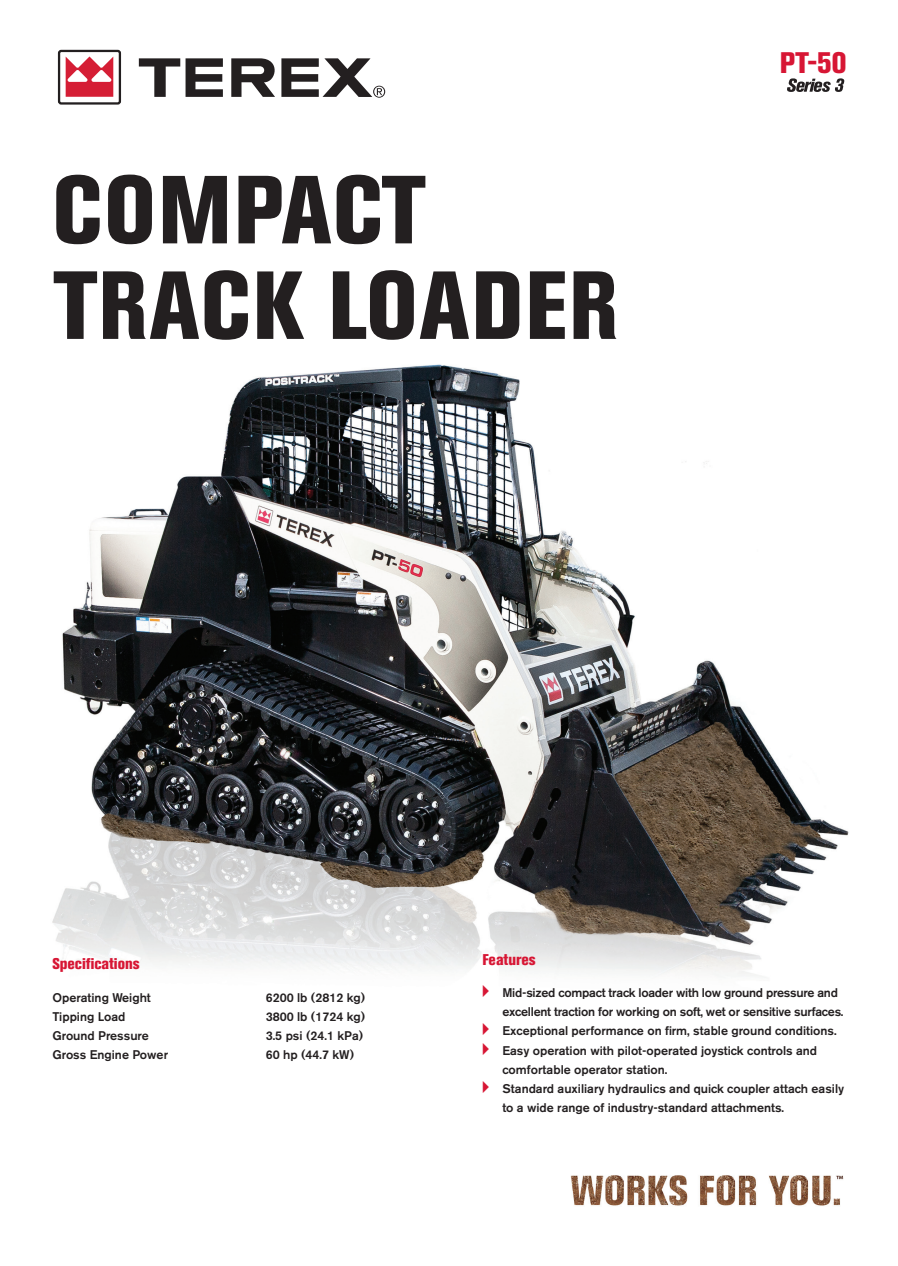
<style>
.page{position:relative;width:898px;height:1266px;background:#fff}
.page>*{position:absolute;margin:0;border:0;box-sizing:border-box;transform-origin:0 0}
.t1{font:800 condensed 95.55px/95.6px "Akzidenz Grotesk BE";letter-spacing:.015em;color:#231f20}
.t2{font:800 condensed 29.4px "Akzidenz Grotesk BE";color:#d71634}
.t3{font:800 condensed 29.25px "Akzidenz Grotesk BE";color:#d71634}
.t4{font:800 condensed 15.45px "Akzidenz Grotesk BE";color:#d71634}
.t5{font:500 12.45px/19px "Akzidenz Grotesk BE";color:#231f20}
</style>
<div class="page">
<img style="left:52px;top:364px;width:797px;height:612px">
<svg style="left:787px;top:78px;width:57px;height:14px"></svg>
<img style="left:570px;top:1175px;width:274px;height:31px">
<div style="left:58px;top:50px;width:63px;height:55px;border:2px solid #231f20;border-radius:2px"></div>
<svg style="left:65px;top:57px;width:48px;height:40px"></svg>
<svg style="left:138px;top:58px;width:247px;height:40px"></svg>
<svg style="left:483px;top:924px;width:6px;height:12px"></svg>
<svg style="left:483px;top:876px;width:12px;height:22px"></svg>
<svg style="left:483px;top:943px;width:12px;height:21px"></svg>
<h1 class="t1" style="left:58px;top:162px;width:568px">COMPACT<br>TRACK LOADER</h1>
<h1 class="t1" style="left:52px;top:262px;width:376px">COMPACT</h1>
<h3 class="t3" style="left:785px;top:45px;width:68px">PT-60</h3>
<h2 class="t2" style="left:780px;top:46px;width:68px">PT-50</h2>
<p class="t4" style="left:52px;top:955px;width:89px">Specifications</p>
<p class="t5" style="left:52px;top:988px;width:100px">Operating Weight</p>
<p class="t5" style="left:266px;top:988px;width:101px">6200 lb (2812 kg)</p>
<p class="t5" style="left:52px;top:1007px;width:74px">Tipping Load</p>
<p class="t5" style="left:266px;top:1007px;width:101px">3800 lb (1724 kg)</p>
<p class="t5" style="left:52px;top:1026px;width:98px">Ground Pressure</p>
<p class="t5" style="left:266px;top:1026px;width:99px">3.5 psi (24.1 kPa)</p>
<p class="t5" style="left:52px;top:1045px;width:117px">Gross Engine Power</p>
<p class="t5" style="left:266px;top:1045px;width:90px">60 hp (44.7 kW)</p>
<p class="t4" style="left:482px;top:950px;width:55px">Features</p>
<p class="t5" style="left:502px;top:983px;width:343px">Mid-sized compact track loader with low ground pressure and excellent traction for working on soft, wet or sensitive surfaces.<br>Exceptional performance on firm, stable ground conditions.<br>Easy operation with pilot-operated joystick controls and comfortable operator station.<br>Standard auxiliary hydraulics and quick coupler attach easily to a wide range of industry-standard attachments.</p>
<p class="t5" style="left:502px;top:980px;width:343px">Standard auxiliary hydraulics and quick coupler attach easily to a wide range of industry-standard attachments.</p>
<p class="t5" style="left:508px;top:989px;width:343px">Standard auxiliary hydraulics and quick coupler attach easily to a wide range of industry-standard attachments.</p>
</div>
